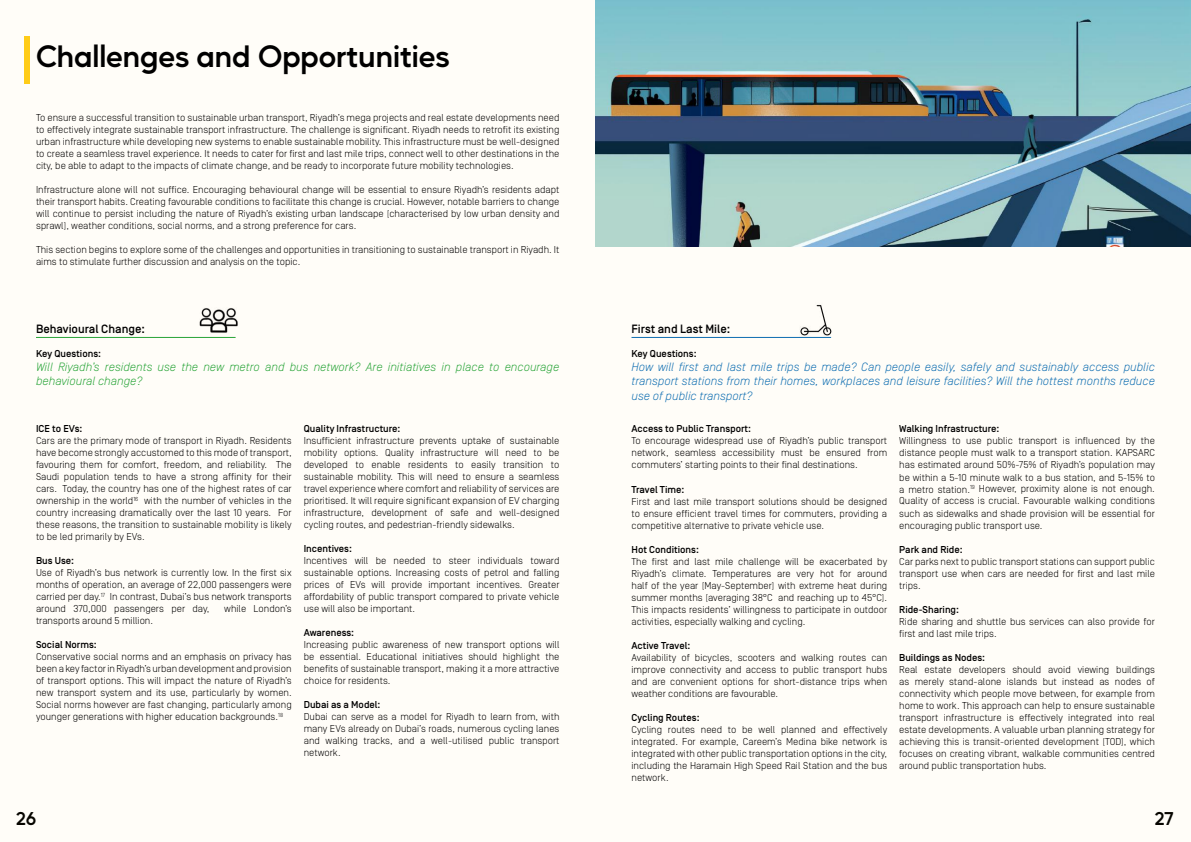
<style>
.page{position:relative;width:1191px;height:842px;background:#fff}
.page>*{position:absolute;margin:0;border:0;box-sizing:border-box;transform-origin:0 0}
.t1{font:600 30px "Mustica Pro";letter-spacing:-.005em;color:#000}
.t2{font:600 18px "Mustica Pro";color:#000}
.t3{font:italic 300 12px/14.4px "Simplon BP";color:#0d6db1;text-align:justify}
.t4{font:italic 300 12px/14.4px "Simplon BP";color:#27a437}
.t5{font:500 12px "Simplon BP";color:#000}
.t6{font:300 10px/12px "Simplon BP";color:#000;text-align:justify}
.t7{font:500 10px "Simplon BP";color:#000}
</style>
<div class="page">
<div style="left:24px;top:36px;width:5px;height:48px;background:#ffcc18"></div>
<img style="left:799px;top:303px;width:33px;height:33px">
<hr style="left:631px;top:337px;width:200px;height:1px;background:#0d6db1">
<img style="left:200px;top:307px;width:38px;height:30px">
<hr style="left:36px;top:337px;width:200px;height:1px;background:#27a437">
<img style="left:595px;top:0;width:596px;height:247px">
<h1 class="t1" style="left:36px;top:32px;width:415px">Challenges and Opportunities</h1>
<p class="t6" style="left:36px;top:112px;width:525px">To ensure a successful transition to sustainable urban transport, Riyadh’s mega projects and real estate developments need to effectively integrate sustainable transport infrastructure. The challenge is significant. Riyadh needs to retrofit its existing urban infrastructure while developing new systems to enable sustainable mobility. This infrastructure must be well-designed to create a seamless travel experience. It needs to cater for first and last mile trips, connect well to other destinations in the city, be able to adapt to the impacts of climate change, and be ready to incorporate future mobility technologies.</p>
<p class="t6" style="left:36px;top:184px;width:525px">Infrastructure alone will not suffice. Encouraging behavioural change will be essential to ensure Riyadh’s residents adapt their transport habits. Creating favourable conditions to facilitate this change is crucial. However, notable barriers to change will continue to persist including the nature of Riyadh’s existing urban landscape (characterised by low urban density and sprawl), weather conditions, social norms, and a strong preference for cars.</p>
<p class="t6" style="left:36px;top:244px;width:525px">This section begins to explore some of the challenges and opportunities in transitioning to sustainable transport in Riyadh. It aims to stimulate further discussion and analysis on the topic.</p>
<p class="t5" style="left:36px;top:321px;width:110px">Behavioural Change:</p>
<p class="t7" style="left:36px;top:347px;width:67px">Key Questions:</p>
<p class="t4" style="left:36px;top:359px;width:525px">Will Riyadh’s residents use the new metro and bus network? Are initiatives in place to encourage behavioural change?</p>
<p class="t7" style="left:36px;top:423px;width:48px">ICE to EVs:</p>
<p class="t6" style="left:36px;top:435px;width:257px">Cars are the primary mode of transport in Riyadh. Residents have become strongly accustomed to this mode of transport, favouring them for comfort, freedom, and reliability. The Saudi population tends to have a strong affinity for their cars. Today, the country has one of the highest rates of car ownership in the world<sup>16</sup> with the number of vehicles in the country increasing dramatically over the last 10 years. For these reasons, the transition to sustainable mobility is likely to be led primarily by EVs.</p>
<p class="t7" style="left:36px;top:555px;width:40px">Bus Use:</p>
<p class="t6" style="left:36px;top:567px;width:257px">Use of Riyadh’s bus network is currently low. In the first six months of operation, an average of 22,000 passengers were carried per day.<sup>17</sup> In contrast, Dubai’s bus network transports around 370,000 passengers per day,</p>
<p class="t6" style="left:224px;top:603px;width:69px">while London’s</p>
<p class="t6" style="left:36px;top:615px;width:119px">transports around 5 million.</p>
<p class="t7" style="left:36px;top:639px;width:62px">Social Norms:</p>
<p class="t6" style="left:36px;top:651px;width:257px">Conservative social norms and an emphasis on privacy has been a key factor in Riyadh’s urban development and provision of transport options. This will impact the nature of Riyadh’s new transport system and its use, particularly by women.<br>Social norms however are fast changing, particularly among younger generations with higher education backgrounds.<sup>18</sup></p>
<p class="t7" style="left:304px;top:423px;width:98px">Quality Infrastructure:</p>
<p class="t6" style="left:304px;top:435px;width:257px">Insufficient infrastructure prevents uptake of sustainable mobility options. Quality infrastructure will need to be developed to enable residents to easily transition to sustainable mobility. This will need to ensure a seamless travel experience where comfort and reliability of services are prioritised. It will require significant expansion of EV charging infrastructure, development of safe and well-designed cycling routes, and pedestrian-friendly sidewalks.</p>
<p class="t7" style="left:304px;top:543px;width:50px">Incentives:</p>
<p class="t6" style="left:304px;top:555px;width:257px">Incentives will be needed to steer individuals toward sustainable options. Increasing costs of petrol and falling prices of EVs will provide important incentives. Greater affordability of public transport compared to private vehicle use will also be important.</p>
<p class="t7" style="left:304px;top:627px;width:52px">Awareness:</p>
<p class="t6" style="left:304px;top:639px;width:257px">Increasing public awareness of new transport options will be essential. Educational initiatives should highlight the benefits of sustainable transport, making it a more attractive choice for residents.</p>
<p class="t7" style="left:304px;top:699px;width:78px">Dubai as a Model:</p>
<p class="t6" style="left:304px;top:711px;width:257px">Dubai can serve as a model for Riyadh to learn from, with many EVs already on Dubai’s roads, numerous cycling lanes and walking tracks, and a well-utilised public transport network.</p>
<p class="t5" style="left:631px;top:321px;width:100px">First and Last Mile:</p>
<p class="t7" style="left:631px;top:347px;width:67px">Key Questions:</p>
<p class="t3" style="left:631px;top:359px;width:525px">How will first and last mile trips be made? Can people easily, safely and sustainably access public transport stations from their homes, workplaces and leisure facilities? Will the hottest months reduce use of public transport?</p>
<p class="t7" style="left:631px;top:423px;width:121px">Access to Public Transport:</p>
<p class="t6" style="left:631px;top:435px;width:257px">To encourage widespread use of Riyadh’s public transport network, seamless accessibility must be ensured from commuters’ starting points to their final destinations.</p>
<p class="t7" style="left:631px;top:483px;width:54px">Travel Time:</p>
<p class="t6" style="left:631px;top:495px;width:257px">First and last mile transport solutions should be designed to ensure efficient travel times for commuters, providing a competitive alternative to private vehicle use.</p>
<p class="t7" style="left:631px;top:543px;width:69px">Hot Conditions:</p>
<p class="t6" style="left:631px;top:555px;width:257px">The first and last mile challenge will be exacerbated by Riyadh’s climate. Temperatures are very hot for around half of the year (May-September) with extreme heat during summer months (averaging 38°C and reaching up to 45°C).<br>This impacts residents’ willingness to participate in outdoor activities, especially walking and cycling.</p>
<p class="t7" style="left:631px;top:639px;width:60px">Active Travel:</p>
<p class="t6" style="left:631px;top:651px;width:257px">Availability of bicycles, scooters and walking routes can improve connectivity and access to public transport hubs and are convenient options for short-distance trips when weather conditions are favourable.</p>
<p class="t7" style="left:631px;top:711px;width:70px">Cycling Routes:</p>
<p class="t6" style="left:631px;top:723px;width:257px">Cycling routes need to be well planned and effectively integrated. For example, Careem’s Medina bike network is integrated with other public transportation options in the city, including the Haramain High Speed Rail Station and the bus network.</p>
<p class="t7" style="left:899px;top:423px;width:102px">Walking Infrastructure:</p>
<p class="t6" style="left:899px;top:435px;width:257px">Willingness to use public transport is influenced by the distance people must walk to a transport station. KAPSARC has estimated around 50%-75% of Riyadh’s population may be within a 5-10 minute walk to a bus station, and 5-15% to a metro station.<sup>19</sup> However, proximity alone is not enough.<br>Quality of access is crucial. Favourable walking conditions such as sidewalks and shade provision will be essential for encouraging public transport use.</p>
<p class="t7" style="left:899px;top:543px;width:65px">Park and Ride:</p>
<p class="t6" style="left:899px;top:555px;width:257px">Car parks next to public transport stations can support public transport use when cars are needed for first and last mile trips.</p>
<p class="t7" style="left:899px;top:603px;width:61px">Ride-Sharing:</p>
<p class="t6" style="left:899px;top:615px;width:257px">Ride sharing and shuttle bus services can also provide for first and last mile trips.</p>
<p class="t7" style="left:899px;top:651px;width:87px">Buildings as Nodes:</p>
<p class="t6" style="left:899px;top:663px;width:257px">Real estate developers should avoid viewing buildings as merely stand-alone islands but instead as nodes of connectivity which people move between, for example from home to work. This approach can help to ensure sustainable transport infrastructure is effectively integrated into real estate developments. A valuable urban planning strategy for achieving this is transit-oriented development (TOD), which focuses on creating vibrant, walkable communities centred around public transportation hubs.</p>
<h2 class="t2" style="left:16px;top:804px;width:21px">26</h2>
<h2 class="t2" style="left:1155px;top:804px;width:20px">27</h2>
</div>
